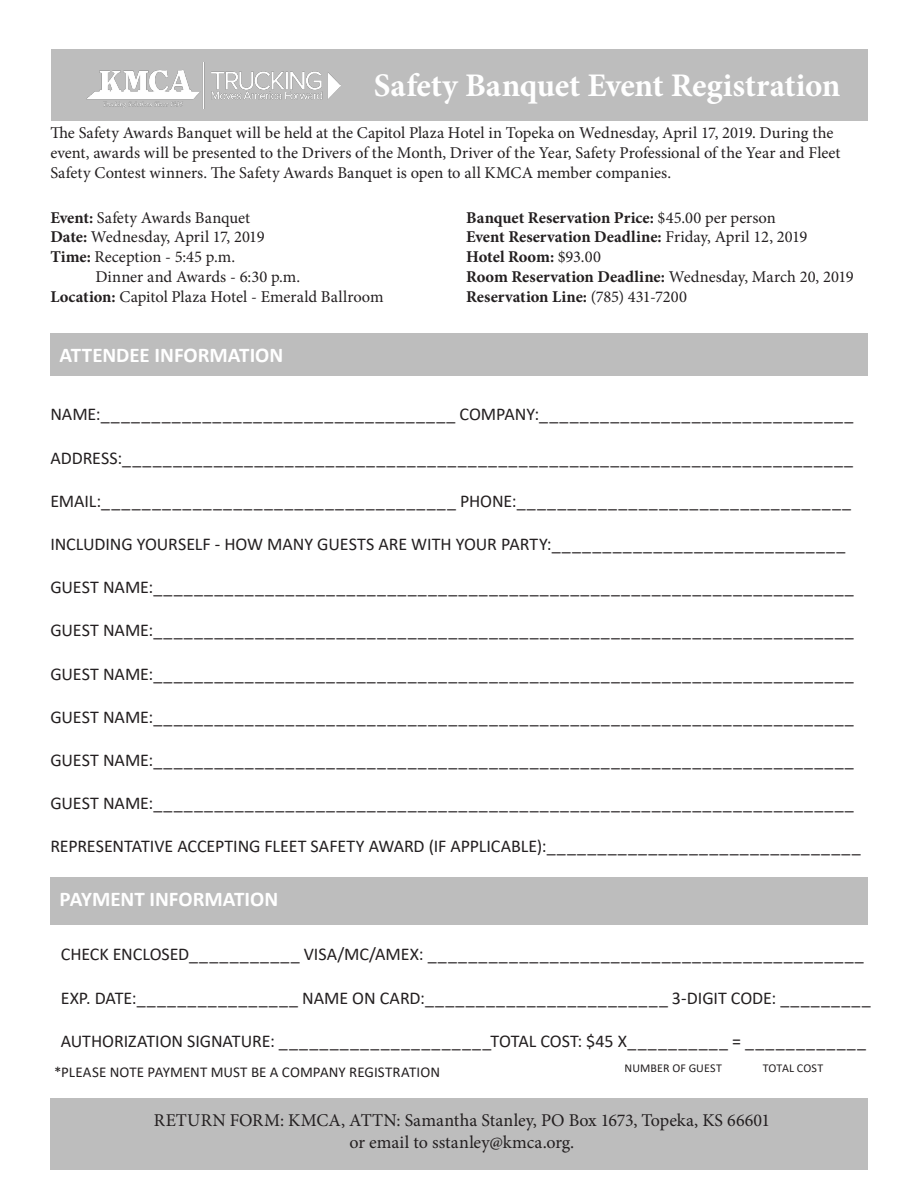
<style>
.page{position:relative;width:918px;height:1188px;background:#fff}
.page>*{position:absolute;margin:0;border:0;box-sizing:border-box;transform-origin:0 0}
.t1{font:700 33px "Minion Pro";letter-spacing:-.005em;color:#fff}
.t2{font:700 21px "Calibri";color:#fff}
.t3{font:18px "Calibri";letter-spacing:-.005em;color:#231f20}
.t4{font:18px "Minion Pro";color:#231f20}
.t5{font:16.5px/19.8px "Minion Pro";color:#231f20}
.t6{font:700 16.5px "Minion Pro";color:#231f20}
.t7{font:15px "Calibri";letter-spacing:.005em;color:#231f20}
.t8{font:12px "Calibri";letter-spacing:.01em;color:#231f20}
.s1{font-weight:700}
.s2{font-weight:400}
</style>
<div class="page">
<div style="left:51px;top:50px;width:817px;height:72px;background:#bdbdbd"></div>
<img style="left:86px;top:63px;width:254px;height:45px">
<div style="left:50px;top:333px;width:818px;height:42px;background:#bdbdbd"></div>
<div style="left:50px;top:878px;width:818px;height:47px;background:#bdbdbd"></div>
<div style="left:50px;top:1098px;width:818px;height:72px;background:#bdbdbd"></div>
<p class="t1" style="left:374px;top:62px;width:468px">Safety Banquet Event Registration</p>
<p class="t5" style="left:50px;top:123px;width:792px">The Safety Awards Banquet will be held at the Capitol Plaza Hotel in Topeka on Wednesday, April 17, 2019. During the event, awards will be presented to the Drivers of the Month, Driver of the Year, Safety Professional of the Year and Fleet<br>Safety Contest winners. The Safety Awards Banquet is open to all KMCA member companies.</p>
<p class="t5" style="left:50px;top:208px;width:201px"><span class="s1">Event:</span> Safety Awards Banquet</p>
<p class="t5" style="left:50px;top:227px;width:216px"><span class="s1">Date:</span> Wednesday, April 17, 2019</p>
<p class="t5" style="left:50px;top:247px;width:186px"><span class="s1">Time:</span> Reception - 5:45 p.m.</p>
<p class="t5" style="left:95px;top:267px;width:206px">Dinner and Awards - 6:30 p.m.</p>
<p class="t5" style="left:50px;top:287px;width:335px"><span class="s1">Location:</span> Capitol Plaza Hotel - Emerald Ballroom</p>
<p class="t2" style="left:59px;top:340px;width:225px">ATTENDEE INFORMATION</p>
<p class="t6" style="left:466px;top:206px;width:311px">Banquet Reservation Price: <span class="s2">$45.00 per person</span></p>
<p class="t6" style="left:466px;top:225px;width:343px">Event Reservation Deadline: <span class="s2">Friday, April 12, 2019</span></p>
<p class="t6" style="left:466px;top:245px;width:136px">Hotel Room: <span class="s2">$93.00</span></p>
<p class="t6" style="left:466px;top:265px;width:389px">Room Reservation Deadline: <span class="s2">Wednesday, March 20, 2019</span></p>
<p class="t6" style="left:466px;top:285px;width:222px">Reservation Line: <span class="s2">(785) 431-7200</span></p>
<p class="t3" style="left:50px;top:402px;width:804px">NAME:___________________________________ COMPANY:_______________________________</p>
<p class="t3" style="left:50px;top:445px;width:804px">ADDRESS:________________________________________________________________________</p>
<p class="t3" style="left:50px;top:488px;width:802px">EMAIL:___________________________________ PHONE:_________________________________</p>
<p class="t3" style="left:50px;top:531px;width:797px">INCLUDING YOURSELF - HOW MANY GUESTS ARE WITH YOUR PARTY:_____________________________</p>
<p class="t3" style="left:50px;top:575px;width:805px">GUEST NAME:_____________________________________________________________________</p>
<p class="t3" style="left:50px;top:618px;width:805px">GUEST NAME:_____________________________________________________________________</p>
<p class="t3" style="left:50px;top:661px;width:805px">GUEST NAME:_____________________________________________________________________</p>
<p class="t3" style="left:50px;top:704px;width:805px">GUEST NAME:_____________________________________________________________________</p>
<p class="t3" style="left:50px;top:747px;width:805px">GUEST NAME:_____________________________________________________________________</p>
<p class="t3" style="left:50px;top:791px;width:805px">GUEST NAME:_____________________________________________________________________</p>
<p class="t3" style="left:50px;top:834px;width:812px">REPRESENTATIVE ACCEPTING FLEET SAFETY AWARD (IF APPLICABLE):_______________________________</p>
<p class="t2" style="left:59px;top:884px;width:220px">PAYMENT INFORMATION</p>
<p class="t3" style="left:61px;top:942px;width:805px">CHECK ENCLOSED___________ VISA/MC/AMEX: ___________________________________________</p>
<p class="t3" style="left:61px;top:985px;width:811px">EXP. DATE:________________ NAME ON CARD:________________________ 3-DIGIT CODE: _________</p>
<p class="t3" style="left:61px;top:1028px;width:807px">AUTHORIZATION SIGNATURE: _____________________TOTAL COST: $45 X__________ = ____________</p>
<p class="t7" style="left:54px;top:1062px;width:388px">*PLEASE NOTE PAYMENT MUST BE A COMPANY REGISTRATION</p>
<p class="t8" style="left:625px;top:1060px;width:99px">NUMBER OF GUEST</p>
<p class="t8" style="left:763px;top:1060px;width:62px">TOTAL COST</p>
<p class="t4" style="left:154px;top:1108px;width:618px">RETURN FORM: KMCA, ATTN: Samantha Stanley, PO Box 1673, Topeka, KS 66601</p>
<p class="t4" style="left:350px;top:1130px;width:226px">or email to sstanley@kmca.org.</p>
</div>
